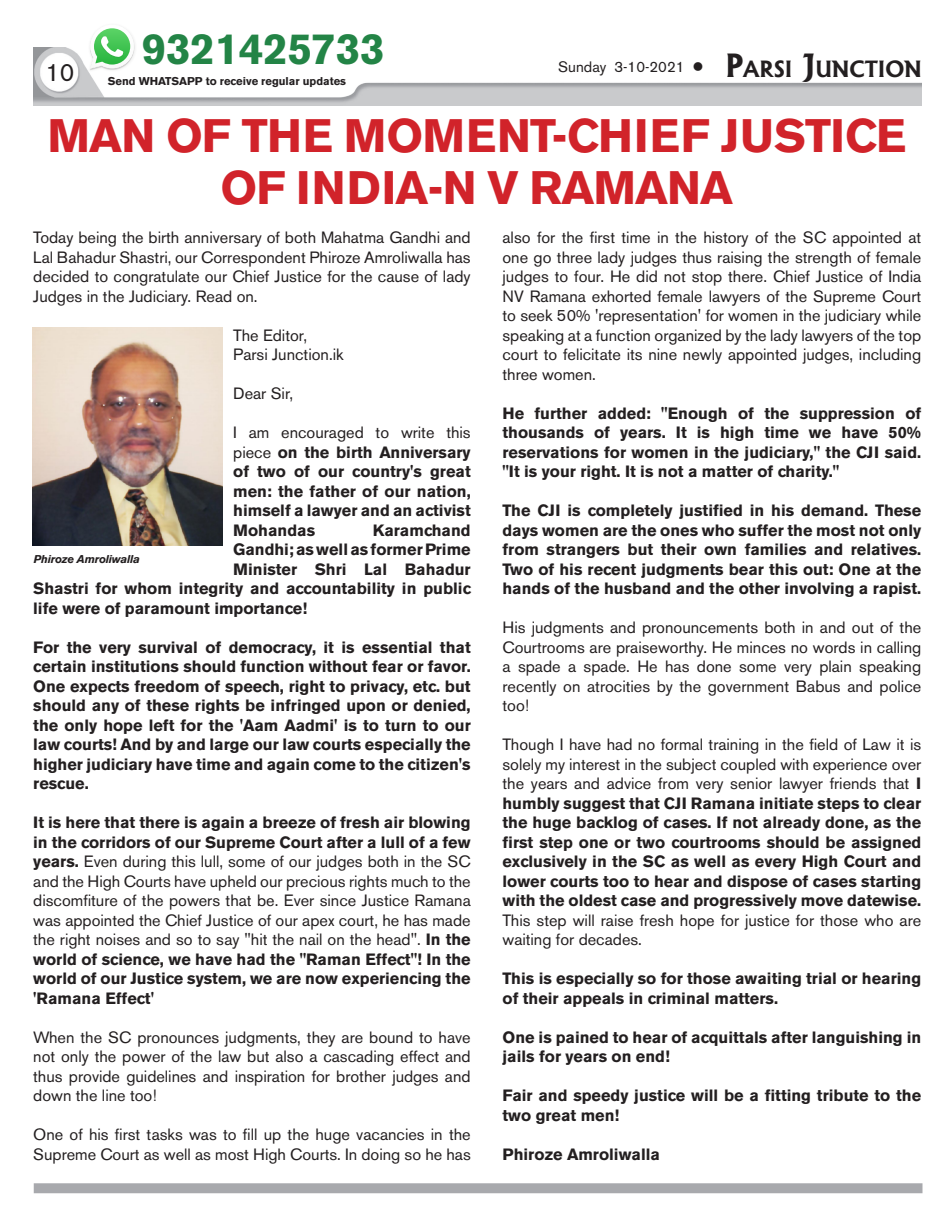
<style>
.page{position:relative;width:945px;height:1215px;background:#fff}
.page>*{position:absolute;margin:0;border:0;box-sizing:border-box;transform-origin:0 0}
.t1{font:700 46.5px/52.5px "Akzidenz Grotesk BE";letter-spacing:-.02em;color:#d1232a;text-align:center}
.t2{font:700 43.38px "Akzidenz Grotesk BE";color:#238446}
.t3{font:25px "Akzidenz Grotesk BE";color:#231f20}
.t4{font:700 16.25px/19.5px "Akzidenz Grotesk BE";color:#231f20;text-align:justify}
.t5{font:16.25px/19.5px "Akzidenz Grotesk BE";color:#231f20;text-align:justify}
.t6{font:15px "Akzidenz Grotesk BE";color:#231f20}
.t7{font:700 11.25px "Akzidenz Grotesk BE";color:#231f20}
.t8{font:italic 700 11.25px "Akzidenz Grotesk BE";letter-spacing:-.02em;color:#231f20}
.s1{font-family:"Albertus";font-weight:700;font-size:30.62px}
.s2{font-family:"Albertus";font-weight:700;font-size:21.5px}
.s3{font-weight:400}
.s4{font-weight:700}
</style>
<div class="page">
<img style="left:34px;top:48px;width:887px;height:58px">
<div style="left:34px;top:1183px;width:888px;height:10px;background:#a8a9ad"></div>
<img style="left:86px;top:48px;width:52px;height:25px">
<img style="left:89px;top:42px;width:46px;height:28px">
<svg style="left:90px;top:28px;width:44px;height:41px"></svg>
<img style="left:32px;top:328px;width:191px;height:217px">
<h3 class="t3" style="left:45px;top:58px;width:30px">10</h3>
<h2 class="t2" style="left:142px;top:24px;width:244px">9321425733</h2>
<p class="t7" style="left:108px;top:75px;width:240px">Send WHATSAPP to receive regular updates</p>
<p class="t6" style="left:558px;top:58px;width:365px">Sunday 3-10-2021 ● <span class="s1">P</span><span class="s2">ARSI</span> <span class="s1">J</span><span class="s2">UNCTION</span></p>
<h1 class="t1" style="left:48px;top:110px;width:860px">MAN OF THE MOMENT-CHIEF JUSTICE<br>OF INDIA-N V RAMANA</h1>
<p class="t5" style="left:33px;top:228px;width:439px">Today being the birth anniversary of both Mahatma Gandhi and Lal Bahadur Shastri, our Correspondent Phiroze Amroliwalla has decided to congratulate our Chief Justice for the cause of lady Judges in the Judiciary. Read on.</p>
<p class="t5" style="left:233px;top:325px;width:112px">The Editor,<br>Parsi Junction.ik</p>
<p class="t5" style="left:233px;top:384px;width:61px">Dear Sir,</p>
<p class="t4" style="left:233px;top:423px;width:239px"><span class="s3">I am encouraged to write this piece</span> on the birth Anniversary of two of our country's great men: the father of our nation, himself a lawyer and an activist Mohandas</p>
<p class="t4" style="left:373px;top:520px;width:99px">Karamchand</p>
<p class="t4" style="left:233px;top:540px;width:239px">Gandhi; as well as former Prime</p>
<p class="t4" style="left:233px;top:559px;width:239px">Minister Shri Lal Bahadur</p>
<p class="t4" style="left:33px;top:579px;width:439px">Shastri for whom integrity and accountability in public</p>
<p class="t4" style="left:33px;top:598px;width:275px">life were of paramount importance!</p>
<p class="t4" style="left:33px;top:637px;width:439px">For the very survival of democracy, it is essential that certain institutions should function without fear or favor.<br>One expects freedom of speech, right to privacy, etc. but should any of these rights be infringed upon or denied, the only hope left for the 'Aam Aadmi' is to turn to our law courts! And by and large our law courts especially the higher judiciary have time and again come to the citizen's rescue.</p>
<p class="t5" style="left:33px;top:813px;width:439px"><span class="s4">It is here that there is again a breeze of fresh air blowing in the corridors of our Supreme Court after a lull of a few years.</span> Even during this lull, some of our judges both in the SC and the High Courts have upheld our precious rights much to the discomfiture of the powers that be. Ever since Justice Ramana was appointed the Chief Justice of our apex court, he has made the right noises and so to say "hit the nail on the head". <span class="s4">In the world of science, we have had the "Raman Effect"! In the world of our Justice system, we are now experiencing the 'Ramana Effect'</span></p>
<p class="t5" style="left:33px;top:1027px;width:439px">When the SC pronounces judgments, they are bound to have not only the power of the law but also a cascading effect and thus provide guidelines and inspiration for brother judges and down the line too!</p>
<p class="t5" style="left:33px;top:1125px;width:439px">One of his first tasks was to fill up the huge vacancies in the<br>Supreme Court as well as most High Courts. In doing so he has</p>
<p class="t8" style="left:34px;top:553px;width:108px">Phiroze Amroliwalla</p>
<p class="t5" style="left:503px;top:228px;width:420px">also for the first time in the history of the SC appointed at one go three lady judges thus raising the strength of female judges to four. He did not stop there. Chief Justice of India NV Ramana exhorted female lawyers of the Supreme Court to seek 50% 'representation' for women in the judiciary while speaking at a function organized by the lady lawyers of the top court to felicitate its nine newly appointed judges, including three women.</p>
<p class="t4" style="left:503px;top:403px;width:420px">He further added: "Enough of the suppression of thousands of years. It is high time we have 50% reservations for women in the judiciary," the CJI said. "It is your right. It is not a matter of charity."</p>
<p class="t4" style="left:503px;top:501px;width:420px">The CJI is completely justified in his demand. These days women are the ones who suffer the most not only from strangers but their own families and relatives.<br>Two of his recent judgments bear this out: One at the hands of the husband and the other involving a rapist.</p>
<p class="t5" style="left:503px;top:618px;width:420px">His judgments and pronouncements both in and out of the Courtrooms are praiseworthy. He minces no words in calling a spade a spade. He has done some very plain speaking recently on atrocities by the government Babus and police too!</p>
<p class="t4" style="left:503px;top:735px;width:420px"><span class="s3">Though I have had no formal training in the field of Law it is solely my interest in the subject coupled with experience over the years and advice from very senior lawyer friends that</span> I humbly suggest that CJI Ramana initiate steps to clear the huge backlog of cases. If not already done, as the first step one or two courtrooms should be assigned exclusively in the SC as well as every High Court and lower courts too to hear and dispose of cases starting with the oldest case and progressively move datewise.</p>
<p class="t5" style="left:503px;top:910px;width:420px">This step will raise fresh hope for justice for those who are waiting for decades.</p>
<p class="t4" style="left:503px;top:969px;width:420px">This is especially so for those awaiting trial or hearing of their appeals in criminal matters.</p>
<p class="t4" style="left:503px;top:1027px;width:420px">One is pained to hear of acquittals after languishing in jails for years on end!</p>
<p class="t4" style="left:503px;top:1086px;width:420px">Fair and speedy justice will be a fitting tribute to the two great men!</p>
<p class="t4" style="left:503px;top:1144px;width:159px">Phiroze Amroliwalla</p>
</div>
